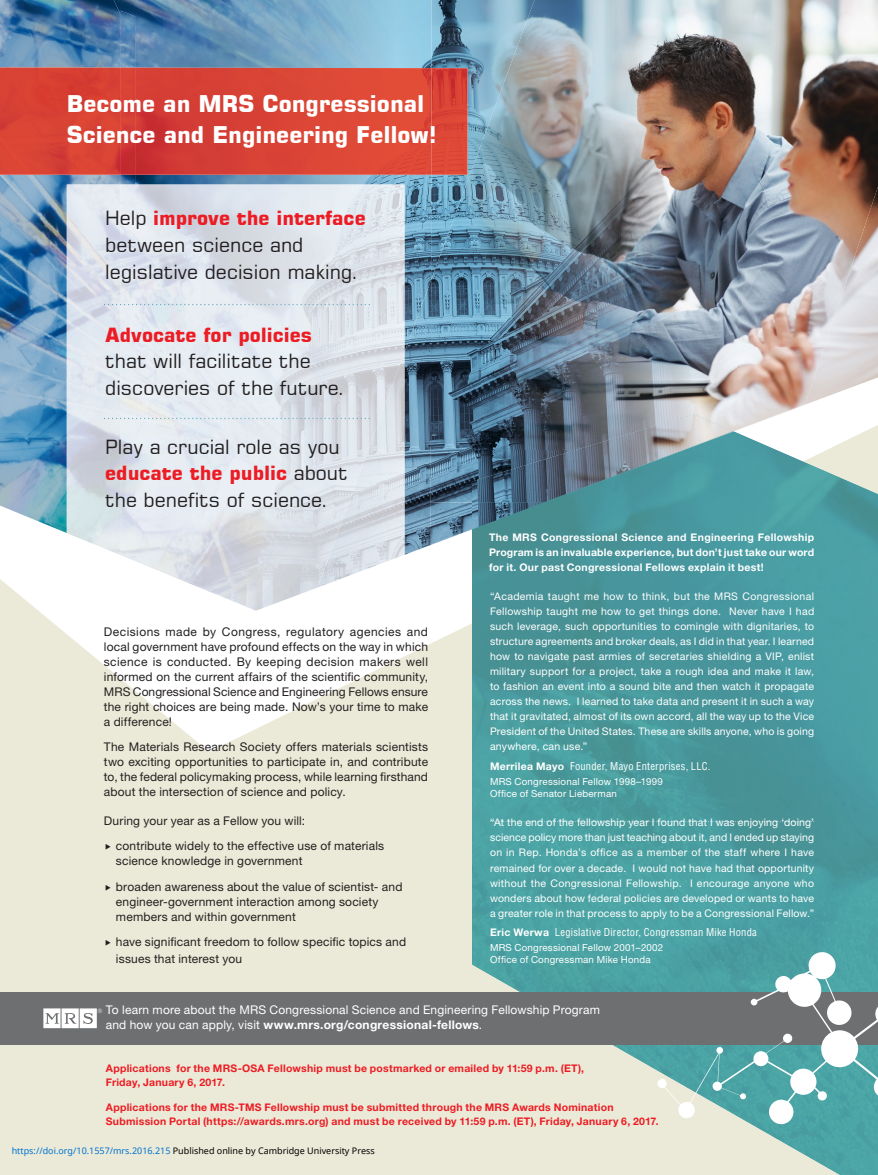
<style>
.page{position:relative;width:878px;height:1175px;background:#fff}
.page>*{position:absolute;margin:0;border:0;box-sizing:border-box;transform-origin:0 0}
.t1{font:700 22.95px/31.2px "Square 721 BT";color:#fff}
.t2{font:19.5px/26.5px "Square 721 BT";color:#231f20}
.t3{font:700 19.5px "Square 721 BT";color:#ed1c24}
.t4{font:12px/15px "Helvetica Neue LT Std";letter-spacing:.015em;color:#231f20}
.t5{font:12px/15px "Helvetica Neue LT Std";letter-spacing:.015em;color:#fff}
.t6{font:10.5px/15px "Helvetica Neue LT Std";letter-spacing:.02em;color:#fff;text-align:justify}
.t7{font:700 10.5px/14.2px "Helvetica Neue LT Std";letter-spacing:.02em;color:#ed1c24}
.t8{font:700 10.5px/15px "Helvetica Neue LT Std";letter-spacing:.025em;color:#fff;text-align:justify}
.t9{font:condensed 10.5px "Helvetica LT Std";letter-spacing:.025em;color:#fff}
.t10{font:9.75px/12px "Helvetica Neue LT Std";letter-spacing:.02em;color:#fff}
.t11{font:9px "Noto Sans";color:#000}
.s1{font-weight:700;color:#ed1c24}
.s2{font-family:"Helvetica Neue LT Std";font-weight:700;font-stretch:normal}
.s3{font-weight:700}
.s4{color:#0172cf}
</style>
<div class="page">
<svg style="left:0;top:579px;width:472px;height:595px;background:#edecdc"></svg>
<div style="left:472px;top:1044px;width:190px;height:130px;background:#ebead8"></div>
<img style="left:576px;top:431px;width:302px;height:656px">
<img style="left:472px;top:502px;width:104px;height:490px">
<img style="left:0;top:0;width:107px;height:67px">
<img style="left:0;top:59px;width:10px;height:8px">
<img style="left:0;top:175px;width:120px;height:161px">
<img style="left:0;top:336px;width:67px;height:111px">
<img style="left:0;top:447px;width:67px;height:86px">
<img style="left:404px;top:352px;width:27px;height:203px">
<img style="left:107px;top:0;width:324px;height:67px">
<img style="left:135px;top:175px;width:296px;height:20px">
<img style="left:404px;top:195px;width:27px;height:157px">
<svg style="left:490px;top:821px;width:324px;height:1px"></svg>
<img style="left:543px;top:502px;width:1px;height:17px">
<img style="left:431px;top:502px;width:41px;height:43px">
<img style="left:472px;top:502px;width:71px;height:27px">
<img style="left:120px;top:11px;width:15px;height:173px">
<img style="left:825px;top:348px;width:53px;height:83px">
<img style="left:482px;top:0;width:255px;height:451px">
<img style="left:737px;top:0;width:141px;height:348px">
<img style="left:431px;top:280px;width:51px;height:222px">
<img style="left:737px;top:347px;width:88px;height:83px">
<img style="left:472px;top:414px;width:261px;height:88px">
<img style="left:431px;top:0;width:108px;height:280px">
<img style="left:0;top:67px;width:467px;height:108px">
<svg style="left:67px;top:587px;width:337px;height:36px"></svg>
<img style="left:67px;top:184px;width:53px;height:141px">
<img style="left:107px;top:305px;width:13px;height:41px">
<img style="left:67px;top:483px;width:53px;height:127px">
<img style="left:98px;top:439px;width:22px;height:69px">
<img style="left:357px;top:504px;width:47px;height:83px">
<img style="left:120px;top:184px;width:237px;height:426px">
<img style="left:357px;top:184px;width:47px;height:320px">
<img style="left:244px;top:304px;width:122px;height:1px">
<svg style="left:104px;top:304px;width:29px;height:1px"></svg>
<img style="left:244px;top:418px;width:122px;height:1px">
<svg style="left:104px;top:418px;width:29px;height:1px"></svg>
<div style="left:0;top:992px;width:878px;height:52px;background:#6d6f71"></div>
<div style="left:657px;top:1078px;width:9px;height:10px;background:#fff;border-radius:50%"></div>
<svg style="left:662px;top:951px;width:216px;height:223px"></svg>
<svg style="left:106px;top:844px;width:5px;height:6px"></svg>
<svg style="left:106px;top:884px;width:5px;height:6px"></svg>
<svg style="left:106px;top:940px;width:5px;height:6px"></svg>
<svg style="left:43px;top:1008px;width:54px;height:20px"></svg>
<h1 class="t1" style="left:67px;top:88px;width:371px">Become an MRS Congressional<br>Science and Engineering Fellow!</h1>
<h2 class="t2" style="left:105px;top:205px;width:262px">Help <span class="s1">improve the interface </span>between science and legislative decision making.</h2>
<h2 class="t3" style="left:105px;top:323px;width:208px">Advocate for policies</h2>
<h2 class="t2" style="left:105px;top:348px;width:242px">that will facilitate the discoveries of the future.</h2>
<h2 class="t2" style="left:105px;top:433px;width:244px">Play a crucial role as you <span class="s1">educate the public</span> about the benefits of science.</h2>
<p class="t4" style="left:104px;top:625px;width:326px;text-align:justify">Decisions made by Congress, regulatory agencies and local government have profound effects on the way in which science is conducted. By keeping decision makers well informed on the current affairs of the scientific community, MRS Congressional Science and Engineering Fellows ensure the right choices are being made. Now’s your time to make a difference!</p>
<p class="t4" style="left:104px;top:741px;width:325px;text-align:justify">The Materials Research Society offers materials scientists two exciting opportunities to participate in, and contribute to, the federal policymaking process, while learning firsthand about the intersection of science and policy.</p>
<p class="t4" style="left:116px;top:809px;width:270px;line-height:25.5px;text-indent:-12px">During your year as a Fellow you will:<br>contribute widely to the effective use of materials</p>
<p class="t4" style="left:116px;top:850px;width:288px;line-height:25.5px">science knowledge in government<br>broaden awareness about the value of scientist- and</p>
<p class="t4" style="left:116px;top:895px;width:264px">engineer-government interaction among society members and within government</p>
<p class="t4" style="left:116px;top:935px;width:292px;line-height:16.5px">have significant freedom to follow specific topics and issues that interest you</p>
<p class="t8" style="left:489px;top:531px;width:327px">The MRS Congressional Science and Engineering Fellowship Program is an invaluable experience, but don’t just take our word for it. Our past Congressional Fellows explain it best!</p>
<p class="t6" style="left:490px;top:590px;width:326px">“Academia taught me how to think, but the MRS Congressional Fellowship taught me how to get things done. Never have I had such leverage, such opportunities to comingle with dignitaries, to structure agreements and broker deals, as I did in that year. I learned how to navigate past armies of secretaries shielding a VIP, enlist military support for a project, take a rough idea and make it law, to fashion an event into a sound bite and then watch it propagate across the news. I learned to take data and present it in such a way that it gravitated, almost of its own accord, all the way up to the Vice President of the United States. These are skills anyone, who is going anywhere, can use.”</p>
<p class="t9" style="left:490px;top:762px;width:222px"><span class="s2">Merrilea Mayo</span> Founder, Mayo Enterprises, LLC.</p>
<p class="t10" style="left:490px;top:776px;width:174px">MRS Congressional Fellow 1998–1999<br>Office of Senator Lieberman</p>
<p class="t6" style="left:490px;top:816px;width:326px">“At the end of the fellowship year I found that I was enjoying ‘doing’ science policy more than just teaching about it, and I ended up staying on in Rep. Honda’s office as a member of the staff where I have remained for over a decade. I would not have had that opportunity without the Congressional Fellowship. I encourage anyone who wonders about how federal policies are developed or wants to have a greater role in that process to apply to be a Congressional Fellow.”</p>
<p class="t9" style="left:490px;top:928px;width:268px"><span class="s2">Eric Werwa</span> Legislative Director, Congressman Mike Honda</p>
<p class="t10" style="left:490px;top:942px;width:175px">MRS Congressional Fellow 2001–2002<br>Office of Congressman Mike Honda</p>
<p class="t5" style="left:106px;top:1003px;width:495px">To learn more about the MRS Congressional Science and Engineering Fellowship Program and how you can apply, visit <span class="s3">www.mrs.org/congressional-fellows</span>.</p>
<p class="t7" style="left:106px;top:1062px;width:479px">Applications for the MRS-OSA Fellowship must be postmarked or emailed by 11:59 p.m. (ET),<br>Friday, January 6, 2017.</p>
<p class="t7" style="left:106px;top:1101px;width:554px">Applications for the MRS-TMS Fellowship must be submitted through the MRS Awards Nomination<br>Submission Portal (https://awards.mrs.org) and must be received by 11:59 p.m. (ET), Friday, January 6, 2017.</p>
<p class="t11" style="left:12px;top:1143px;width:364px"><span class="s4">https://doi.org/10.1557/mrs.2016.215</span> Published online by Cambridge University Press</p>
</div>
